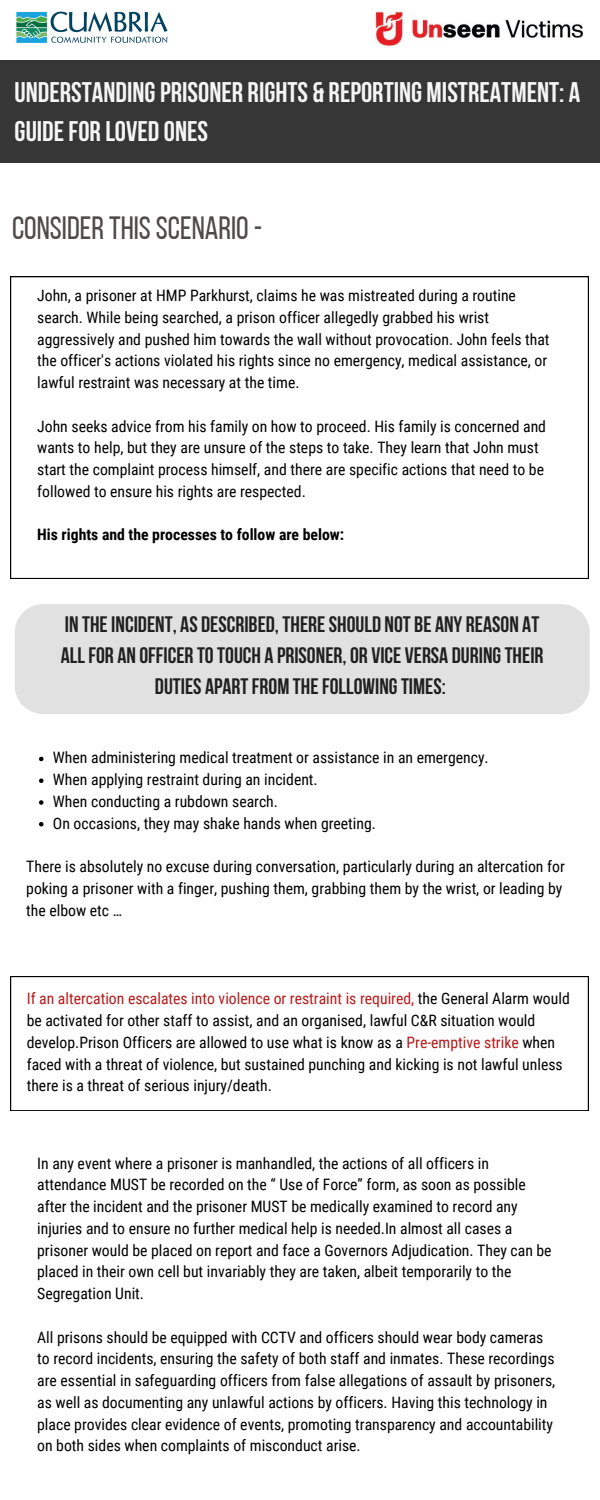
<style>
.page{position:relative;width:600px;height:1500px;background:#fff}
.page>*{position:absolute;margin:0;border:0;box-sizing:border-box;transform-origin:0 0}
.t1{font:32.2px "Bebas Neue";color:#4e4a4a}
.t2{font:700 28.3px/39px "Bebas Neue";color:#f5f5f5}
.t3{font:700 22.3px/30.8px "Bebas Neue";color:#202020;text-align:center}
.t4{font:15.7px/21.8px "Roboto Condensed";color:#000}
.t5{font:700 15.7px "Roboto Condensed";color:#000}
.s1{color:#b91919}
</style>
<div class="page">
<div style="left:0;top:60px;width:600px;height:103px;background:#363636"></div>
<svg style="left:10px;top:277px;width:579px;height:302px"></svg>
<img style="left:16px;top:11px;width:152px;height:32px">
<img style="left:375px;top:11px;width:208px;height:36px">
<div style="left:15px;top:604px;width:575px;height:110px;background:#e2e1e1"></div>
<svg style="left:39px;top:757px;width:5px;height:4px"></svg>
<svg style="left:39px;top:778px;width:5px;height:5px"></svg>
<svg style="left:39px;top:800px;width:5px;height:5px"></svg>
<svg style="left:39px;top:822px;width:5px;height:4px"></svg>
<svg style="left:10px;top:976px;width:579px;height:135px"></svg>
<p class="t2" style="left:15px;top:76px;width:567px">UNDERSTANDINGPRISONER RIGHTS &amp; REPORTING MISTREATMENT: A<br>GUIDEFOR LOVED ONES</p>
<h4 class="t1" style="left:12px;top:215px;width:252px">CONSIDERTHISSCENARIO-</h4>
<h2 class="t4" style="left:37px;top:285px;width:514px">John, a prisoner at HMP Parkhurst, claims he was mistreated during a routine search. While being searched, a prison officer allegedly grabbed his wrist aggressively and pushed him towards the wall without provocation. John feels that the officer's actions violated his rights since no emergency, medical assistance, or lawful restraint was necessary at the time.</h2>
<h1 class="t4" style="left:37px;top:415px;width:510px">John seeks advice from his family on how to proceed. His family is concerned and wants to help, but they are unsure of the steps to take. They learn that John must start the complaint process himself, and there are specific actions that need to be followed to ensure his rights are respected.</h1>
<p class="t5" style="left:37px;top:526px;width:308px">His rights and the processes to follow are below:</p>
<h3 class="t3" style="left:61px;top:612px;width:484px">IN THEINCIDENT, AS DESCRIBED, THERESHOULD NOT BE ANY REASON AT<br>ALLFOR AN OFFICER TOTOUCH A PRISONER, OR VICE VERSA DURINGTHEIR<br>DUTIES APARTFROM THEFOLLOWINGTIMES:</h3>
<p class="t4" style="left:53px;top:747px;width:437px">When administering medical treatment or assistance in an emergency.</p>
<p class="t4" style="left:53px;top:769px;width:266px">When applying restraint during an incident.</p>
<p class="t4" style="left:53px;top:791px;width:227px">When conducting a rubdown search.</p>
<p class="t4" style="left:53px;top:812px;width:325px">On occasions, they may shake hands when greeting.</p>
<p class="t4" style="left:26px;top:856px;width:540px">There is absolutely no excuse during conversation, particularly during an altercation for poking a prisoner with a finger, pushing them, grabbing them by the wrist, or leading by the elbow etc …</p>
<p class="t4" style="left:27px;top:988px;width:545px"><span class="s1">If an altercation escalates into violence or restraint is required,</span> the General Alarm would be activated for other staff to assist, and an organised, lawful C&amp;R situation would develop.Prison Officers are allowed to use what is know as a <span class="s1">Pre-emptive strike</span> when faced with a threat of violence, but sustained punching and kicking is not lawful unless there is a threat of serious injury/death.</p>
<p class="t4" style="left:37px;top:1152px;width:516px">In any event where a prisoner is manhandled, the actions of all officers in attendance MUST be recorded on the “ Use of Force” form, as soon as possible after the incident and the prisoner MUST be medically examined to record any injuries and to ensure no further medical help is needed.In almost all cases a prisoner would be placed on report and face a Governors Adjudication. They can be placed in their own cell but invariably they are taken, albeit temporarily to the Segregation Unit.</p>
<p class="t4" style="left:37px;top:1326px;width:520px">All prisons should be equipped with CCTV and officers should wear body cameras to record incidents, ensuring the safety of both staff and inmates. These recordings are essential in safeguarding officers from false allegations of assault by prisoners, as well as documenting any unlawful actions by officers. Having this technology in place provides clear evidence of events, promoting transparency and accountability on both sides when complaints of misconduct arise.</p>
</div>
